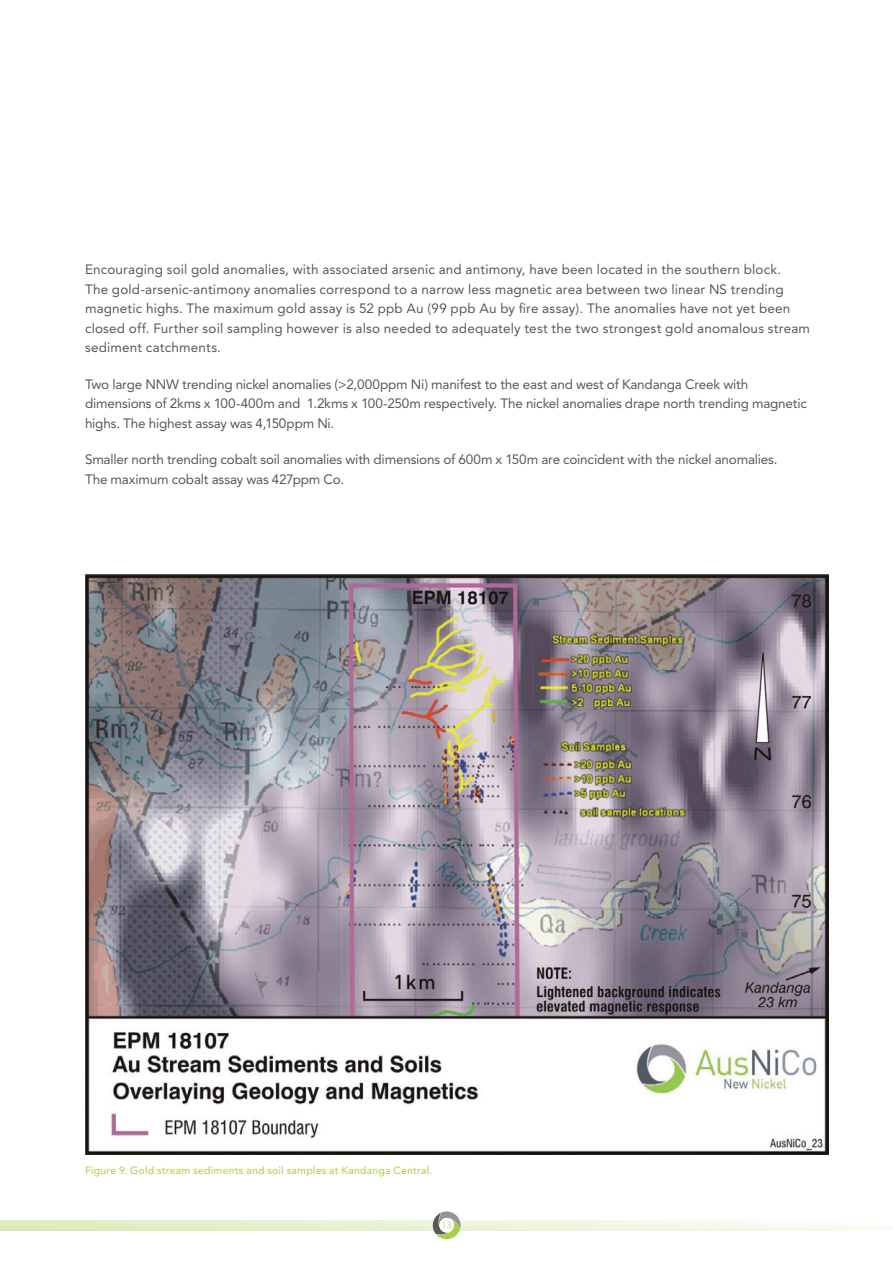
<style>
.page{position:relative;width:893px;height:1263px;background:#fff}
.page>*{position:absolute;margin:0;border:0;box-sizing:border-box;transform-origin:0 0}
.t1{font:13.5px/19.5px "Avenir";letter-spacing:.005em;color:#57585a}
.t2{font:13.5px/19.5px "Avenir";letter-spacing:-.015em;color:#57585a}
.t3{font:10.5px "Avenir";letter-spacing:.02em;color:#a8cf46}
.t4{font:300 9px "Avenir";color:#a8cf46}
</style>
<div class="page">
<svg style="left:0;top:1220px;width:892px;height:11px"></svg>
<svg style="left:433px;top:1211px;width:28px;height:28px"></svg>
<div style="left:439px;top:1218px;width:15px;height:14px;background:#fff;border-radius:50%"></div>
<img style="left:85px;top:575px;width:743px;height:579px">
<p class="t1" style="left:85px;top:260px;width:726px">Encouraging soil gold anomalies, with associated arsenic and antimony, have been located in the southern block.<br>The gold-arsenic-antimony anomalies correspond to a narrow less magnetic area between two linear NS trending magnetic highs. The maximum gold assay is 52 ppb Au (99 ppb Au by fire assay). The anomalies have not yet been closed off. Further soil sampling however is also needed to adequately test the two strongest gold anomalous stream sediment catchments.</p>
<p class="t2" style="left:85px;top:374px;width:723px">Two large NNW trending nickel anomalies (&gt;2,000ppm Ni) manifest to the east and west of Kandanga Creek with dimensions of 2kms x 100-400m and 1.2kms x 100-250m respectively. The nickel anomalies drape north trending magnetic highs. The highest assay was 4,150ppm Ni.</p>
<p class="t2" style="left:85px;top:450px;width:694px">Smaller north trending cobalt soil anomalies with dimensions of 600m x 150m are coincident with the nickel anomalies.<br>The maximum cobalt assay was 427ppm Co.</p>
<p class="t3" style="left:85px;top:1164px;width:349px">Figure 9. Gold stream sediments and soil samples at Kandanga Central.</p>
<p class="t4" style="left:442px;top:1220px;width:11px">13</p>
</div>
